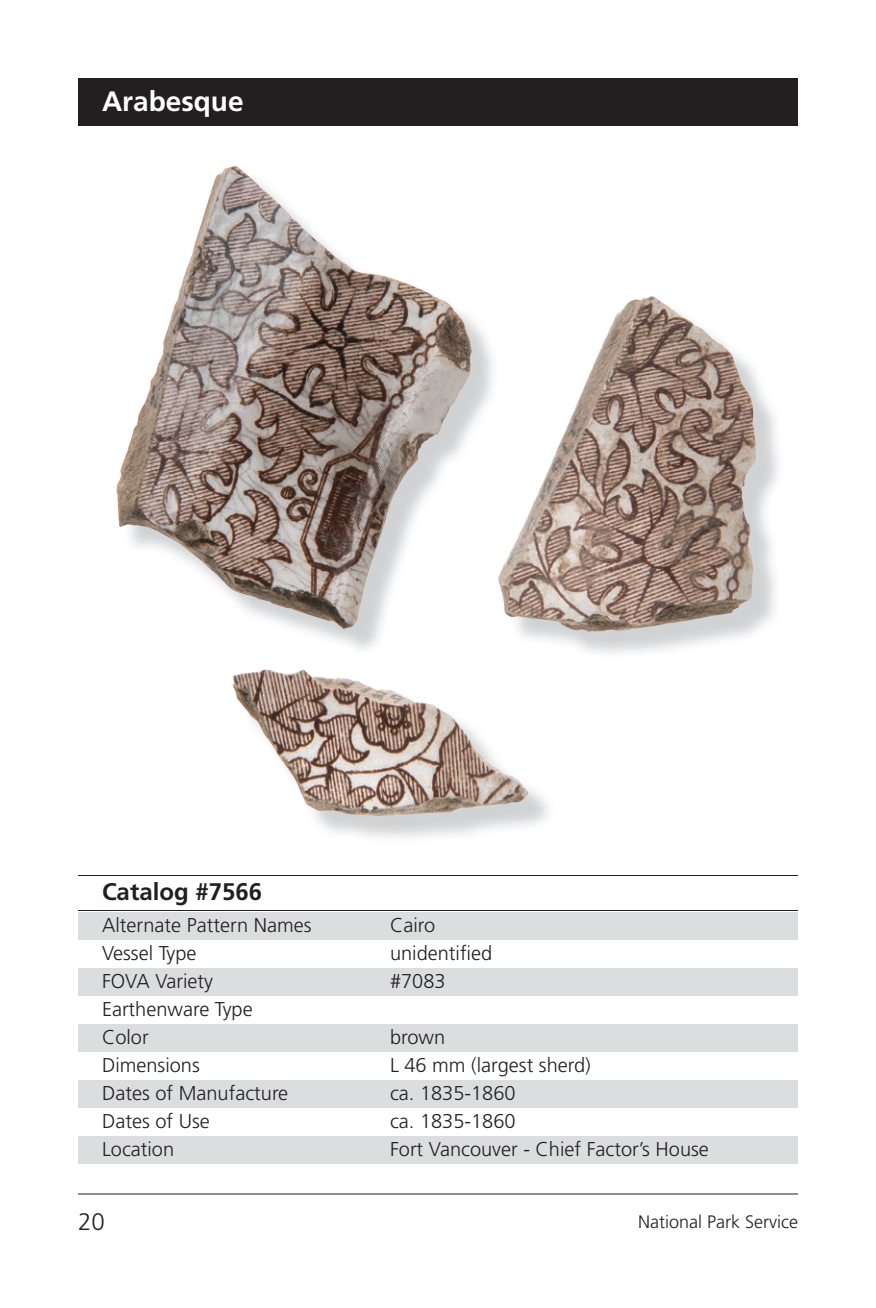
<style>
.page{position:relative;width:876px;height:1308px;background:#fff}
.page>*{position:absolute;margin:0;border:0;box-sizing:border-box;transform-origin:0 0}
.t1{font:700 28px "Frutiger";color:#fff}
.t2{font:700 24px "Frutiger";color:#231f20}
.t3{font:300 24px "Frutiger LT Std";color:#231f20}
.t4{font:300 20px/28px "Frutiger LT Std";color:#231f20}
.t5{font:300 18px "Frutiger LT Std";color:#231f20}
</style>
<div class="page">
<div style="left:78px;top:1136px;width:720px;height:28px;background:#dcdddf"></div>
<div style="left:78px;top:1080px;width:720px;height:28px;background:#dcdddf"></div>
<div style="left:78px;top:1024px;width:720px;height:28px;background:#dcdddf"></div>
<div style="left:78px;top:968px;width:720px;height:28px;background:#dcdddf"></div>
<div style="left:78px;top:912px;width:720px;height:28px;background:#dcdddf"></div>
<hr style="left:78px;top:910px;width:720px;height:1px;background:#231f20">
<hr style="left:78px;top:875px;width:720px;height:1px;background:#231f20">
<hr style="left:78px;top:1194px;width:720px;height:1px;background:#231f20">
<div style="left:78px;top:78px;width:720px;height:48px;background:#231f20"></div>
<img style="left:232px;top:296px;width:546px;height:542px">
<img style="left:116px;top:167px;width:352px;height:462px">
<h1 class="t1" style="left:102px;top:85px;width:143px">Arabesque</h1>
<p class="t2" style="left:102px;top:878px;width:162px">Catalog #7566</p>
<p class="t4" style="left:102px;top:911px;width:211px">Alternate Pattern Names</p>
<p class="t4" style="left:390px;top:911px;width:47px">Cairo</p>
<p class="t4" style="left:102px;top:939px;width:96px">Vessel Type</p>
<p class="t4" style="left:390px;top:939px;width:104px">unidentified</p>
<p class="t4" style="left:102px;top:967px;width:113px">FOVA Variety</p>
<p class="t4" style="left:390px;top:967px;width:57px">#7083</p>
<p class="t4" style="left:102px;top:995px;width:152px">Earthenware Type<br>Color</p>
<p class="t4" style="left:390px;top:1023px;width:57px">brown</p>
<p class="t4" style="left:102px;top:1051px;width:99px">Dimensions</p>
<p class="t4" style="left:390px;top:1051px;width:202px">L 46 mm (largest sherd)</p>
<p class="t4" style="left:102px;top:1079px;width:188px">Dates of Manufacture</p>
<p class="t4" style="left:390px;top:1079px;width:127px">ca. 1835-1860</p>
<p class="t4" style="left:102px;top:1107px;width:109px">Dates of Use</p>
<p class="t4" style="left:390px;top:1107px;width:127px">ca. 1835-1860</p>
<p class="t4" style="left:102px;top:1135px;width:74px">Location</p>
<p class="t4" style="left:390px;top:1135px;width:320px">Fort Vancouver - Chief Factor’s House</p>
<p class="t3" style="left:78px;top:1208px;width:28px">20</p>
<p class="t5" style="left:638px;top:1211px;width:161px">National Park Service</p>
</div>
